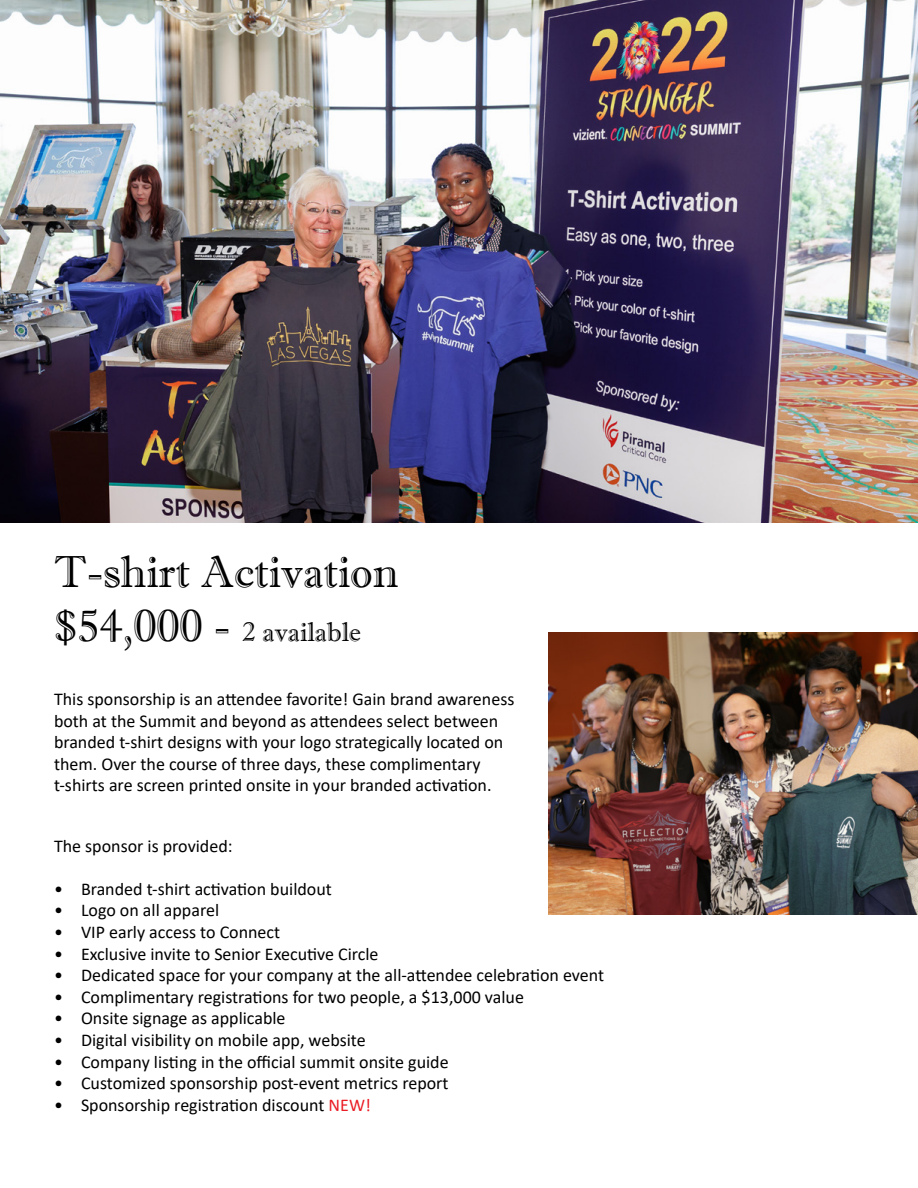
<style>
.page{position:relative;width:918px;height:1188px;background:#fff}
.page>*{position:absolute;margin:0;border:0;box-sizing:border-box;transform-origin:0 0}
.t1{font:45px "Imprint MT Shadow";color:#000}
.t2{font:27px "Imprint MT Shadow";color:#000}
.t3{font:18px/21.6px "Calibri";color:#000}
.s1{font-size:45px}
.s2{color:#ea1d25}
</style>
<div class="page">
<img style="left:0;top:0;width:918px;height:523px">
<img style="left:548px;top:632px;width:370px;height:282px">
<img style="left:0;top:293px;width:1px;height:315px">
<h1 class="t1" style="left:54px;top:545px;width:346px">T-shirt Activation</h1>
<h2 class="t2" style="left:54px;top:616px;width:309px"><span class="s1">$54,000 -</span> 2 available</h2>
<p class="t3" style="left:54px;top:688px;width:462px">This sponsorship is an attendee favorite! Gain brand awareness both at the Summit and beyond as attendees select between branded t-shirt designs with your logo strategically located on them. Over the course of three days, these complimentary t-shirts are screen printed onsite in your branded activation.</p>
<p class="t3" style="left:54px;top:834px;width:180px">The sponsor is provided:</p>
<p class="t3" style="left:54px;top:878px;width:279px">• Branded t-shirt activation buildout</p>
<p class="t3" style="left:54px;top:899px;width:167px">• Logo on all apparel</p>
<p class="t3" style="left:54px;top:921px;width:228px">• VIP early access to Connect</p>
<p class="t3" style="left:54px;top:942px;width:326px">• Exclusive invite to Senior Executive Circle</p>
<p class="t3" style="left:54px;top:964px;width:552px">• Dedicated space for your company at the all-attendee celebration event</p>
<p class="t3" style="left:54px;top:986px;width:472px">• Complimentary registrations for two people, a $13,000 value</p>
<p class="t3" style="left:54px;top:1007px;width:233px">• Onsite signage as applicable</p>
<p class="t3" style="left:54px;top:1029px;width:313px">• Digital visibility on mobile app, website</p>
<p class="t3" style="left:54px;top:1050px;width:396px">• Company listing in the official summit onsite guide</p>
<p class="t3" style="left:54px;top:1072px;width:396px">• Customized sponsorship post-event metrics report</p>
<p class="t3" style="left:54px;top:1094px;width:318px">• Sponsorship registration discount <span class="s2">NEW!</span></p>
</div>
